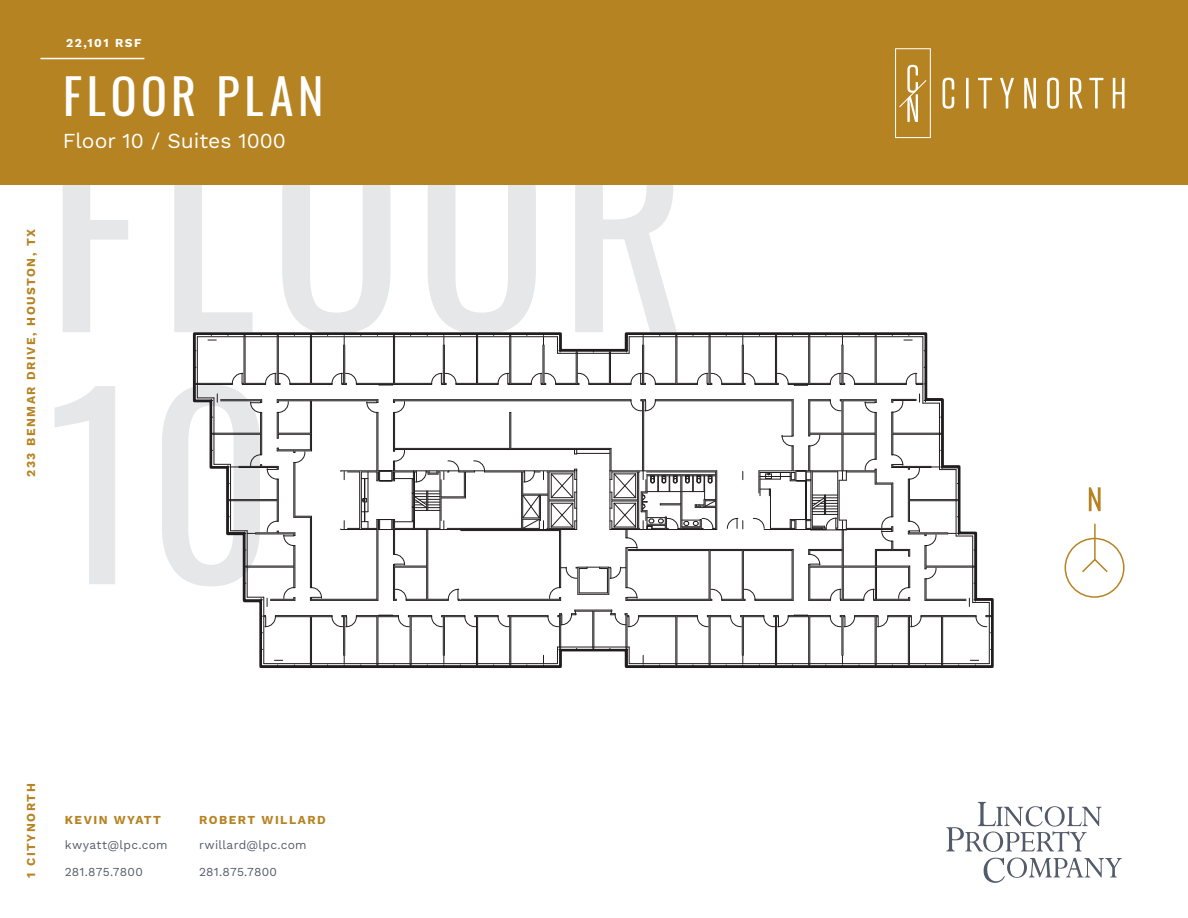
<style>
.page{position:relative;width:1188px;height:918px;background:#fff}
.page>*{position:absolute;margin:0;border:0;box-sizing:border-box;transform-origin:0 0}
.t1{font:244.5px/252px "Oswald";letter-spacing:.055em;color:#e6e7e9}
.t2{font:48px "Oswald";letter-spacing:.1em;color:#fff}
.t3{font:21px "Work Sans";color:#fff}
.t4{font:700 12px "Work Sans";letter-spacing:.125em;color:#b68322}
.t5{font:12px "Work Sans";letter-spacing:.02em;color:#535a69}
.t6{font:700 12px "Work Sans";letter-spacing:.125em;color:#fff}
</style>
<div class="page">
<div style="left:0;top:0;width:1188px;height:185px;background:#b68322"></div>
<hr style="left:40px;top:58px;width:104px;height:1px;background:#fff">
<svg style="left:1064px;top:537px;width:61px;height:61px"></svg>
<svg style="left:1089px;top:487px;width:12px;height:24px"></svg>
<hr style="left:1094px;top:524px;width:2px;height:35px;background:#b68322">
<svg style="left:946px;top:802px;width:176px;height:81px"></svg>
<svg style="left:1024px;top:78px;width:12px;height:30px"></svg>
<svg style="left:1047px;top:78px;width:12px;height:31px"></svg>
<svg style="left:1070px;top:78px;width:13px;height:30px"></svg>
<svg style="left:1089px;top:78px;width:14px;height:30px"></svg>
<svg style="left:1113px;top:78px;width:12px;height:30px"></svg>
<svg style="left:943px;top:78px;width:11px;height:31px"></svg>
<hr style="left:966px;top:78px;width:3px;height:30px;background:#fff">
<svg style="left:978px;top:78px;width:14px;height:30px"></svg>
<svg style="left:1000px;top:78px;width:14px;height:30px"></svg>
<svg style="left:895px;top:48px;width:36px;height:90px"></svg>
<svg style="left:192px;top:332px;width:802px;height:336px"></svg>
<p class="t4" style="left:24px;top:477px;width:249px;rotate:-90deg">233 BENMAR DRIVE, HOUSTON, TX</p>
<p class="t6" style="left:66px;top:36px;width:77px">22,101 RSF</p>
<h2 class="t2" style="left:63px;top:53px;width:262px">FLOOR PLAN</h2>
<h3 class="t3" style="left:63px;top:128px;width:225px">Floor 10 / Suites 1000</h3>
<h1 class="t1" style="left:47px;top:83px;width:641px">FLOOR<br>10</h1>
<p class="t4" style="left:24px;top:878px;width:95px;rotate:-90deg">1 CITYNORTH</p>
<p class="t4" style="left:65px;top:813px;width:98px">KEVIN WYATT</p>
<p class="t5" style="left:65px;top:838px;width:104px">kwyatt@lpc.com</p>
<p class="t5" style="left:65px;top:865px;width:80px">281.875.7800</p>
<p class="t4" style="left:199px;top:813px;width:128px">ROBERT WILLARD</p>
<p class="t5" style="left:199px;top:838px;width:109px">rwillard@lpc.com</p>
<p class="t5" style="left:199px;top:865px;width:80px">281.875.7800</p>
</div>
